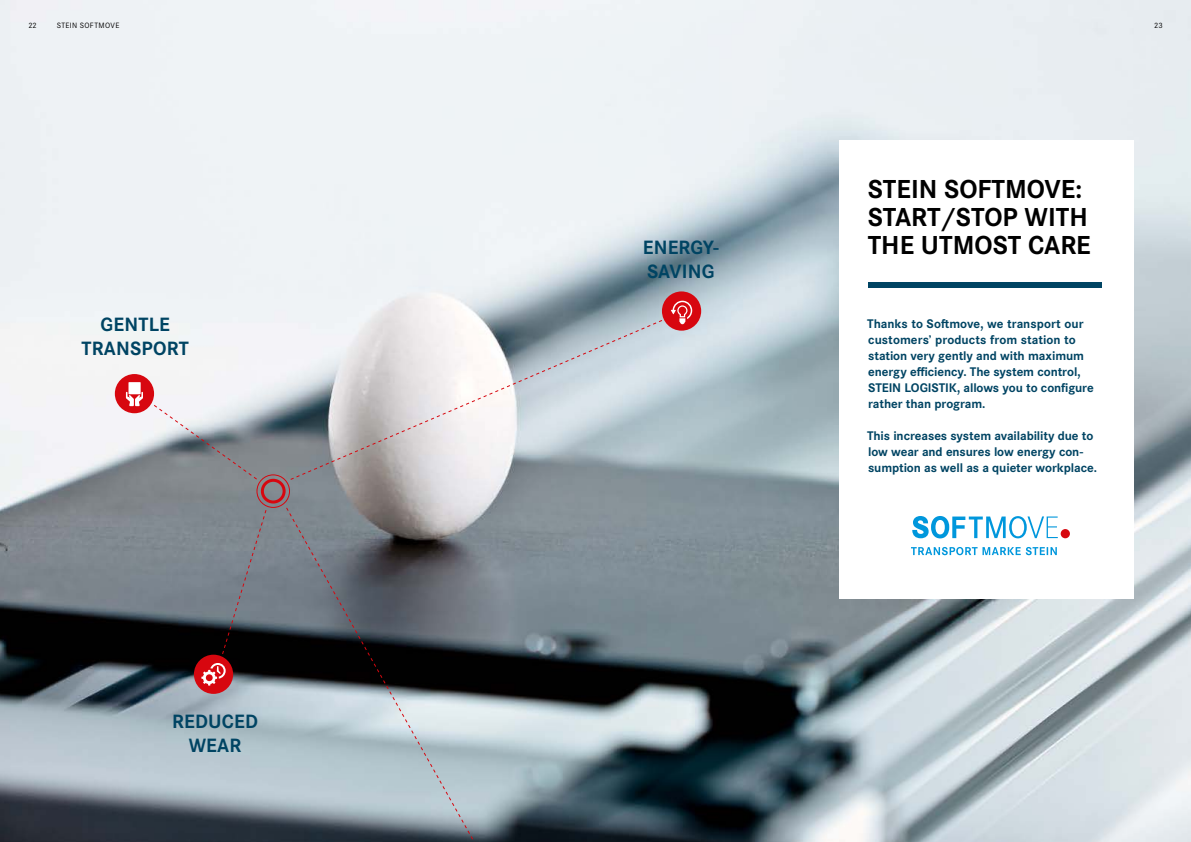
<style>
.page{position:relative;width:1191px;height:842px;background:#fff}
.page>*{position:absolute;margin:0;border:0;box-sizing:border-box;transform-origin:0 0}
.t1{font:700 27px/28px "Corporate S Pro";color:#000}
.t2{font:700 20px/24px "Corporate S Pro";letter-spacing:.01em;color:#004463;text-align:center}
.t3{font:700 13px/16px "Corporate S Pro";letter-spacing:-.005em;color:#004463}
.t4{font:8px "Corporate S Pro";letter-spacing:.045em;color:#000}
</style>
<div class="page">
<img style="left:0;top:0;width:1191px;height:842px">
<div style="left:115px;top:374px;width:39px;height:39px;background:#d7070f;border-radius:50%"></div>
<svg style="left:126px;top:392px;width:17px;height:14px"></svg>
<div style="left:128px;top:382px;width:13px;height:12px;background:#fff"></div>
<div style="left:194px;top:655px;width:39px;height:39px;background:#d7070f;border-radius:50%"></div>
<svg style="left:201px;top:663px;width:25px;height:23px"></svg>
<div style="left:662px;top:291px;width:39px;height:40px;background:#d7070f;border-radius:50%"></div>
<svg style="left:671px;top:300px;width:21px;height:24px"></svg>
<svg style="left:153px;top:404px;width:105px;height:76px"></svg>
<div style="left:839px;top:140px;width:295px;height:459px;background:#fff"></div>
<div style="left:1060px;top:529px;width:10px;height:9px;background:#d7070f;border-radius:50%"></div>
<svg style="left:912px;top:516px;width:145px;height:22px"></svg>
<svg style="left:911px;top:547px;width:145px;height:8px"></svg>
<svg style="left:221px;top:509px;width:46px;height:146px;background:#636971"></svg>
<svg style="left:290px;top:319px;width:373px;height:161px"></svg>
<div style="left:257px;top:474px;width:33px;height:34px;border:1px solid #d7070f;border-radius:50%"></div>
<div style="left:261px;top:479px;width:25px;height:24px;border:3px solid #d7070f;border-radius:50%"></div>
<svg style="left:285px;top:507px;width:411px;height:335px;background:#717c83"></svg>
<div style="left:867px;top:282px;width:234px;height:6px;background:#004463"></div>
<p class="t4" style="left:28px;top:20px;width:10px">22</p>
<p class="t4" style="left:57px;top:20px;width:64px">STEIN SOFTMOVE</p>
<p class="t4" style="left:1154px;top:20px;width:10px">23</p>
<h2 class="t2" style="left:82px;top:311px;width:109px">GENTLE<br>TRANSPORT</h2>
<h2 class="t2" style="left:172px;top:708px;width:87px">REDUCED<br>WEAR</h2>
<h2 class="t2" style="left:643px;top:234px;width:78px;text-align:left">ENERGY-<br>SAVING</h2>
<h1 class="t1" style="left:867px;top:173px;width:225px">STEIN SOFTMOVE:<br>START/STOP WITH<br>THE UTMOST CARE</h1>
<p class="t3" style="left:867px;top:314px;width:228px">Thanks to Softmove, we transport our customers’ products from station to station very gently and with maximum energy efficiency. The system control, STEIN LOGISTIK, allows you to configure rather than program.</p>
<p class="t3" style="left:867px;top:426px;width:231px">This increases system availability due to low wear and ensures low energy con&shy;sumption as well as a quieter workplace.</p>
</div>
